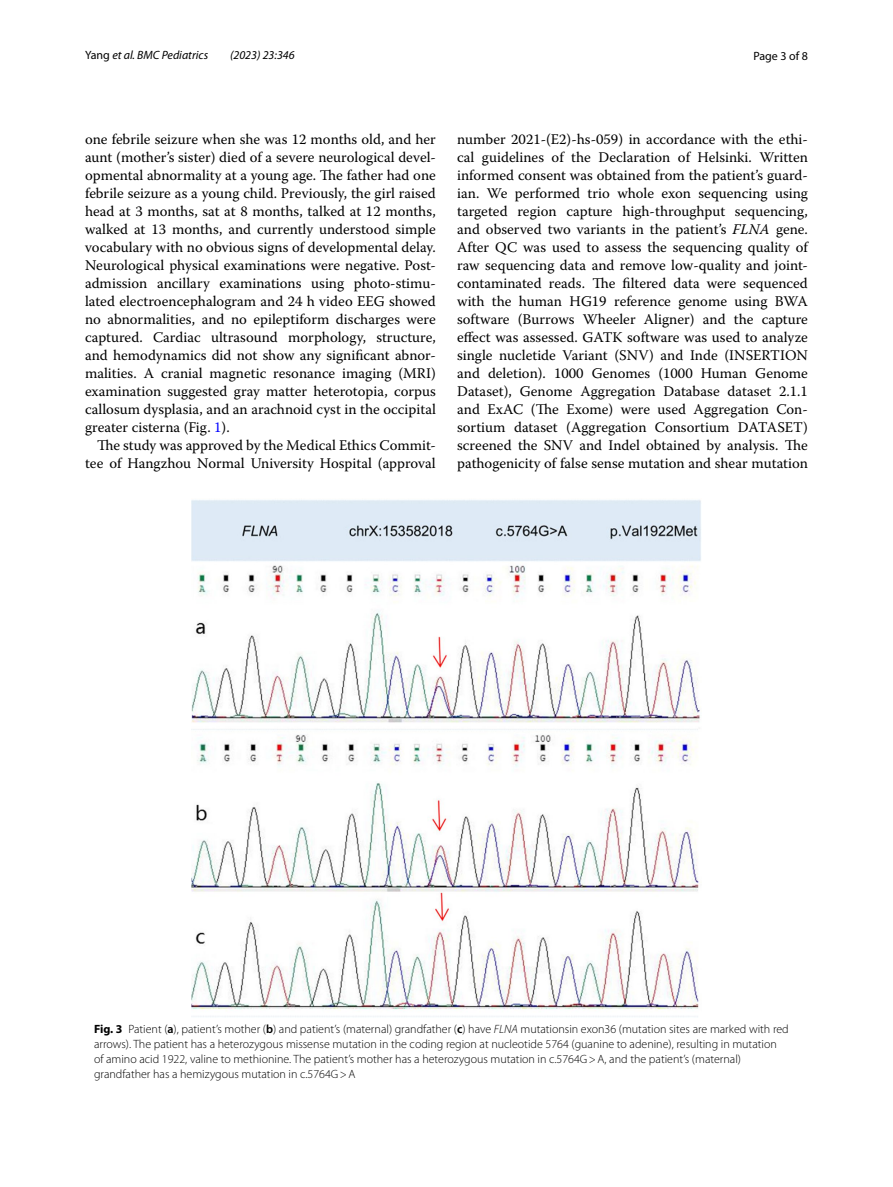
<style>
.page{position:relative;width:893px;height:1187px;background:#fff}
.page>*{position:absolute;margin:0;border:0;box-sizing:border-box;transform-origin:0 0}
.t1{font:14.7px/18px "Warnock Pro";color:#000;text-align:justify}
.t2{font:300 12px/15px "Myriad Pro";color:#000}
.t3{font:italic 12px "Myriad Pro";color:#000}
.t4{font:12px "Myriad Pro";color:#000}
.s1{font-style:normal}
.s2{color:#00f}
.s3{font-style:italic}
.s4{font-weight:700}
.s5{font-weight:600}
</style>
<div class="page">
<img style="left:191px;top:500px;width:510px;height:517px">
<p class="t3" style="left:85px;top:48px;width:125px"><span class="s1">Yang</span> et al. BMC Pediatrics</p>
<p class="t3" style="left:230px;top:48px;width:66px">(2023) 23:346</p>
<p class="t4" style="left:753px;top:48px;width:56px">Page 3 of 8</p>
<p class="t1" style="left:85px;top:130px;width:352px">one febrile seizure when she was 12 months old, and her aunt (mother’s sister) died of a severe neurological devel&shy;opmental abnormality at a young age. The father had one febrile seizure as a young child. Previously, the girl raised head at 3 months, sat at 8 months, talked at 12 months, walked at 13 months, and currently understood simple vocabulary with no obvious signs of developmental delay.<br>Neurological physical examinations were negative. Post&shy;admission ancillary examinations using photo-stimu&shy;lated electroencephalogram and 24 h video EEG showed no abnormalities, and no epileptiform discharges were captured. Cardiac ultrasound morphology, structure, and hemodynamics did not show any significant abnor&shy;malities. A cranial magnetic resonance imaging (MRI) examination suggested gray matter heterotopia, corpus callosum dysplasia, and an arachnoid cyst in the occipital greater cisterna (Fig. <span class="s2">1</span>).</p>
<p class="t1" style="left:85px;top:436px;width:352px;text-align:right">The study was approved by the Medical Ethics Commit&shy;tee of Hangzhou Normal University Hospital (approval</p>
<p class="t1" style="left:457px;top:130px;width:352px">number 2021-(E2)-hs-059) in accordance with the ethi&shy;cal guidelines of the Declaration of Helsinki. Written informed consent was obtained from the patient’s guard&shy;ian. We performed trio whole exon sequencing using targeted region capture high-throughput sequencing, and observed two variants in the patient’s <span class="s3">FLNA</span> gene.<br>After QC was used to assess the sequencing quality of raw sequencing data and remove low-quality and joint&shy;contaminated reads. The filtered data were sequenced with the human HG19 reference genome using BWA software (Burrows Wheeler Aligner) and the capture effect was assessed. GATK software was used to analyze single nucletide Variant (SNV) and Inde (INSERTION and deletion). 1000 Genomes (1000 Human Genome Dataset), Genome Aggregation Database dataset 2.1.1 and ExAC (The Exome) were used Aggregation Con&shy;sortium dataset (Aggregation Consortium DATASET) screened the SNV and Indel obtained by analysis. The pathogenicity of false sense mutation and shear mutation</p>
<p class="t2" style="left:94px;top:1021px;width:696px"><span class="s4">Fig. 3</span> Patient (<span class="s5">a</span>), patient’s mother (<span class="s5">b</span>) and patient’s (maternal) grandfather (<span class="s5">c</span>) have <span class="s3">FLNA</span> mutationsin exon36 (mutation sites are marked with red arrows). The patient has a heterozygous missense mutation in the coding region at nucleotide 5764 (guanine to adenine), resulting in mutation of amino acid 1922, valine to methionine. The patient’s mother has a heterozygous mutation in c.5764G&gt;A, and the patient’s (maternal) grandfather has a hemizygous mutation in c.5764G&gt;A</p>
</div>
